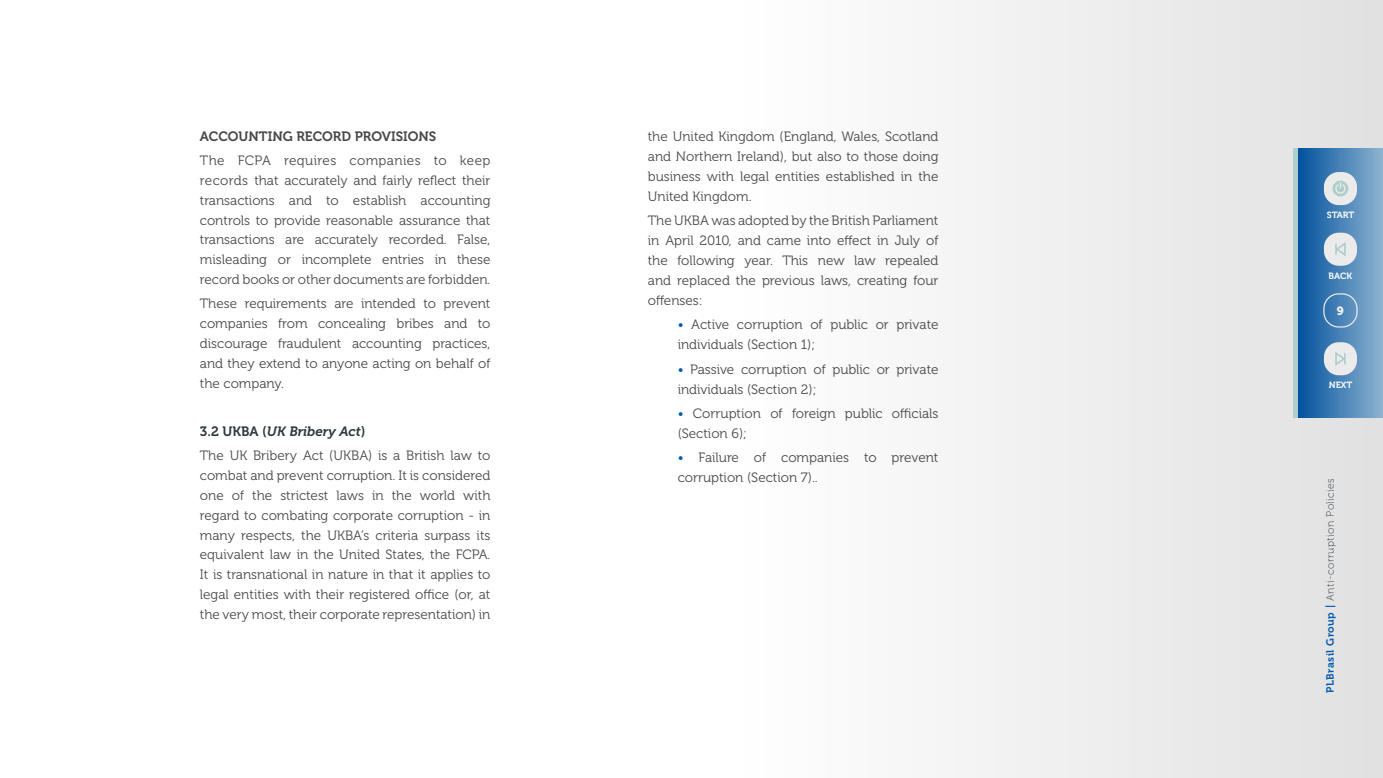
<style>
.page{position:relative;width:1383px;height:778px;background:#fff}
.page>*{position:absolute;margin:0;border:0;box-sizing:border-box;transform-origin:0 0}
.t1{font:13.5px/19.8px "Museo 300";color:#484848;text-align:justify}
.t2{font:13.5px "Museo 700";color:#484848}
.t3{font:italic 13.5px "Museo 700";color:#2d383f}
.t4{font:12px "Museo 900";color:#ebebeb}
.t5{font:10.5px "Museo 100";letter-spacing:.05em;color:#2d383f}
.t6{font:9px "Museo 700";color:#fff}
.s1{font-style:normal}
.s2{color:#005aaf}
.s3{font-family:"Museo 700";color:#005aaf}
</style>
<div class="page">
<div style="left:502px;top:0;width:880px;height:778px;background:linear-gradient(to right,#fff,#e3e3e3)"></div>
<div style="left:1297px;top:149px;width:85px;height:269px;background:linear-gradient(to right,#01519d,#8fb3d0)"></div>
<hr style="left:1293px;top:149px;width:4px;height:269px;background:#aececb">
<div style="left:1323px;top:342px;width:33px;height:33px;background:#ebebeb;border-radius:15px"></div>
<svg style="left:1335px;top:352px;width:10px;height:14px"></svg>
<div style="left:1323px;top:233px;width:33px;height:33px;background:#ebebeb;border-radius:15px"></div>
<svg style="left:1335px;top:243px;width:10px;height:13px"></svg>
<div style="left:1323px;top:172px;width:33px;height:33px;background:#ebebeb;border-radius:15px"></div>
<svg style="left:1332px;top:181px;width:16px;height:15px"></svg>
<div style="left:1323px;top:293px;width:34px;height:34px;border:1px solid #ebebeb;border-radius:15px"></div>
<p class="t2" style="left:200px;top:129px;width:238px">ACCOUNTING RECORD PROVISIONS</p>
<p class="t1" style="left:200px;top:151px;width:292px">The FCPA requires companies to keep records that accurately and fairly reflect their transactions and to establish accounting controls to provide reasonable assurance that transactions are accurately recorded. False, misleading or incomplete entries in these record books or other documents are forbidden.</p>
<p class="t1" style="left:200px;top:294px;width:292px">These requirements are intended to prevent companies from concealing bribes and to discourage fraudulent accounting practices, and they extend to anyone acting on behalf of the company.</p>
<p class="t3" style="left:200px;top:424px;width:167px"><span class="s1">3.2 UKBA (</span>UK Bribery Act<span class="s1">)</span></p>
<p class="t1" style="left:200px;top:446px;width:292px">The UK Bribery Act (UKBA) is a British law to combat and prevent corruption. It is considered one of the strictest laws in the world with regard to combating corporate corruption - in many respects, the UKBA’s criteria surpass its equivalent law in the United States, the FCPA.<br>It is transnational in nature in that it applies to legal entities with their registered office (or, at the very most, their corporate representation) in</p>
<p class="t1" style="left:648px;top:126px;width:292px">the United Kingdom (England, Wales, Scotland and Northern Ireland), but also to those doing business with legal entities established in the United Kingdom.</p>
<p class="t1" style="left:648px;top:211px;width:292px">The UKBA was adopted by the British Parliament in April 2010, and came into effect in July of the following year. This new law repealed and replaced the previous laws, creating four offenses:</p>
<p class="t1" style="left:677px;top:315px;width:262px"><span class="s2">•</span> Active corruption of public or private individuals (Section 1);</p>
<p class="t1" style="left:677px;top:359px;width:262px"><span class="s2">•</span> Passive corruption of public or private individuals (Section 2);</p>
<p class="t1" style="left:677px;top:403px;width:262px"><span class="s2">•</span> Corruption of foreign public officials (Section 6);</p>
<p class="t1" style="left:677px;top:447px;width:262px"><span class="s2">•</span> Failure of companies to prevent corruption (Section 7)..</p>
<p class="t6" style="left:1326px;top:210px;width:29px">START</p>
<p class="t6" style="left:1328px;top:270px;width:25px">BACK</p>
<p class="t4" style="left:1336px;top:304px;width:9px">9</p>
<p class="t6" style="left:1328px;top:380px;width:25px">NEXT</p>
<p class="t5" style="left:1324px;top:693px;width:216px;rotate:-90deg"><span class="s3">PLBrasil Group |</span> Anti-corruption Policies</p>
</div>
